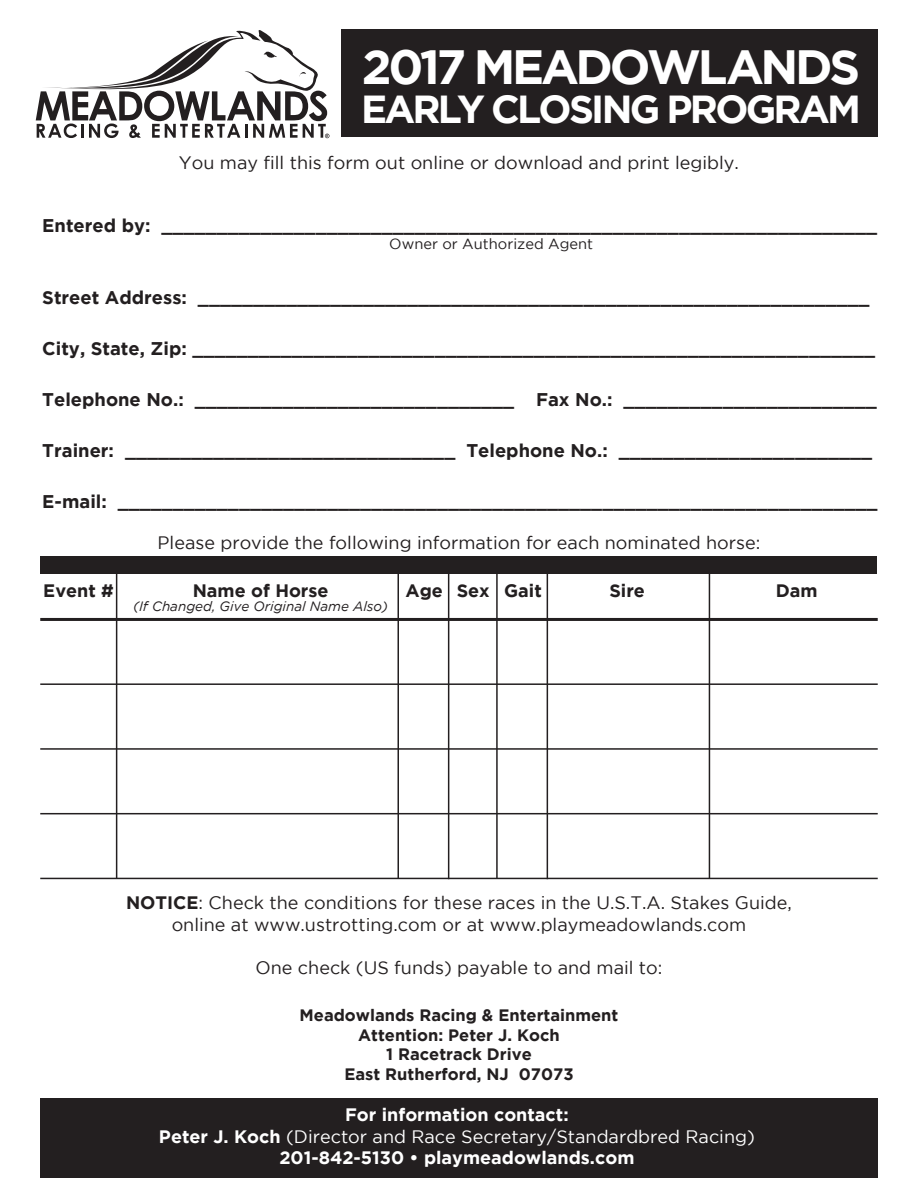
<style>
.page{position:relative;width:918px;height:1188px;background:#fff}
.page>*{position:absolute;margin:0;border:0;box-sizing:border-box;transform-origin:0 0}
.t1{font:700 48px "Gotham";letter-spacing:-.07em;color:#fff}
.t2{font:700 39px "Gotham";letter-spacing:-.07em;color:#fff}
.t3{font:700 18.3px "Gotham";color:#231f20}
.t4{font:18px/21.6px "Gotham";color:#231f20;text-align:center}
.t5{font:700 18px/21.6px "Gotham";color:#fff;text-align:center}
.t6{font:700 18px "Gotham";color:#231f20}
.t7{font:700 16.5px/19.5px "Gotham";color:#231f20;text-align:center}
.t8{font:14.7px "Gotham";color:#231f20}
.t9{font:italic 13.5px "Gotham";color:#231f20}
.s1{font-weight:700}
.s2{font-weight:400}
</style>
<div class="page">
<div style="left:341px;top:29px;width:537px;height:108px;background:#231f20"></div>
<svg style="left:36px;top:30px;width:293px;height:108px"></svg>
<div style="left:40px;top:556px;width:837px;height:18px;background:#231f20"></div>
<hr style="left:40px;top:618px;width:838px;height:3px;background:#231f20">
<hr style="left:40px;top:683px;width:838px;height:2px;background:#231f20">
<hr style="left:40px;top:748px;width:838px;height:2px;background:#231f20">
<hr style="left:40px;top:878px;width:838px;height:1px;background:#231f20">
<hr style="left:40px;top:813px;width:838px;height:1px;background:#231f20">
<hr style="left:116px;top:566px;width:1px;height:313px;background:#231f20">
<hr style="left:448px;top:565px;width:1px;height:314px;background:#231f20">
<hr style="left:547px;top:565px;width:1px;height:314px;background:#231f20">
<hr style="left:709px;top:567px;width:1px;height:312px;background:#231f20">
<hr style="left:398px;top:565px;width:1px;height:314px;background:#231f20">
<hr style="left:496px;top:565px;width:2px;height:314px;background:#231f20">
<div style="left:40px;top:1098px;width:837px;height:80px;background:#231f20"></div>
<h1 class="t1" style="left:362px;top:39px;width:500px">2017 MEADOWLANDS</h1>
<h2 class="t2" style="left:361px;top:86px;width:502px">EARLY CLOSING PROGRAM</h2>
<p class="t4" style="left:179px;top:152px;width:562px">You may fill this form out online or download and print legibly.</p>
<p class="t3" style="left:42px;top:215px;width:836px">Entered by: _________________________________________________________________</p>
<p class="t8" style="left:389px;top:236px;width:205px">Owner or Authorized Agent</p>
<p class="t3" style="left:42px;top:287px;width:829px">Street Address: _____________________________________________________________</p>
<p class="t3" style="left:42px;top:338px;width:834px">City, State, Zip: ______________________________________________________________</p>
<p class="t3" style="left:42px;top:389px;width:836px">Telephone No.: _____________________________ Fax No.: _______________________</p>
<p class="t3" style="left:42px;top:440px;width:831px">Trainer: ______________________________ Telephone No.: _______________________</p>
<p class="t3" style="left:42px;top:491px;width:837px">E-mail: _____________________________________________________________________</p>
<p class="t4" style="left:158px;top:532px;width:604px">Please provide the following information for each nominated horse:</p>
<p class="t6" style="left:193px;top:581px;width:137px">Name of Horse</p>
<p class="t9" style="left:133px;top:599px;width:256px">(If Changed, Give Original Name Also)</p>
<p class="t6" style="left:43px;top:581px;width:72px">Event #</p>
<p class="t6" style="left:406px;top:581px;width:138px">Age Sex Gait</p>
<p class="t6" style="left:609px;top:581px;width:37px">Sire</p>
<p class="t6" style="left:776px;top:581px;width:43px">Dam</p>
<p class="t4" style="left:126px;top:892px;width:667px"><span class="s1">NOTICE</span>: Check the conditions for these races in the U.S.T.A. Stakes Guide, online at www.ustrotting.com or at www.playmeadowlands.com</p>
<p class="t4" style="left:256px;top:957px;width:408px">One check (US funds) payable to and mail to:</p>
<p class="t7" style="left:300px;top:1005px;width:320px">Meadowlands Racing &amp; Entertainment<br>Attention: Peter J. Koch<br>1 Racetrack Drive<br>East Rutherford, NJ 07073</p>
<p class="t5" style="left:159px;top:1103px;width:597px">For information contact:<br>Peter J. Koch <span class="s2">(Director and Race Secretary/Standardbred Racing)<br></span>201-842-5130 • playmeadowlands.com</p>
</div>
